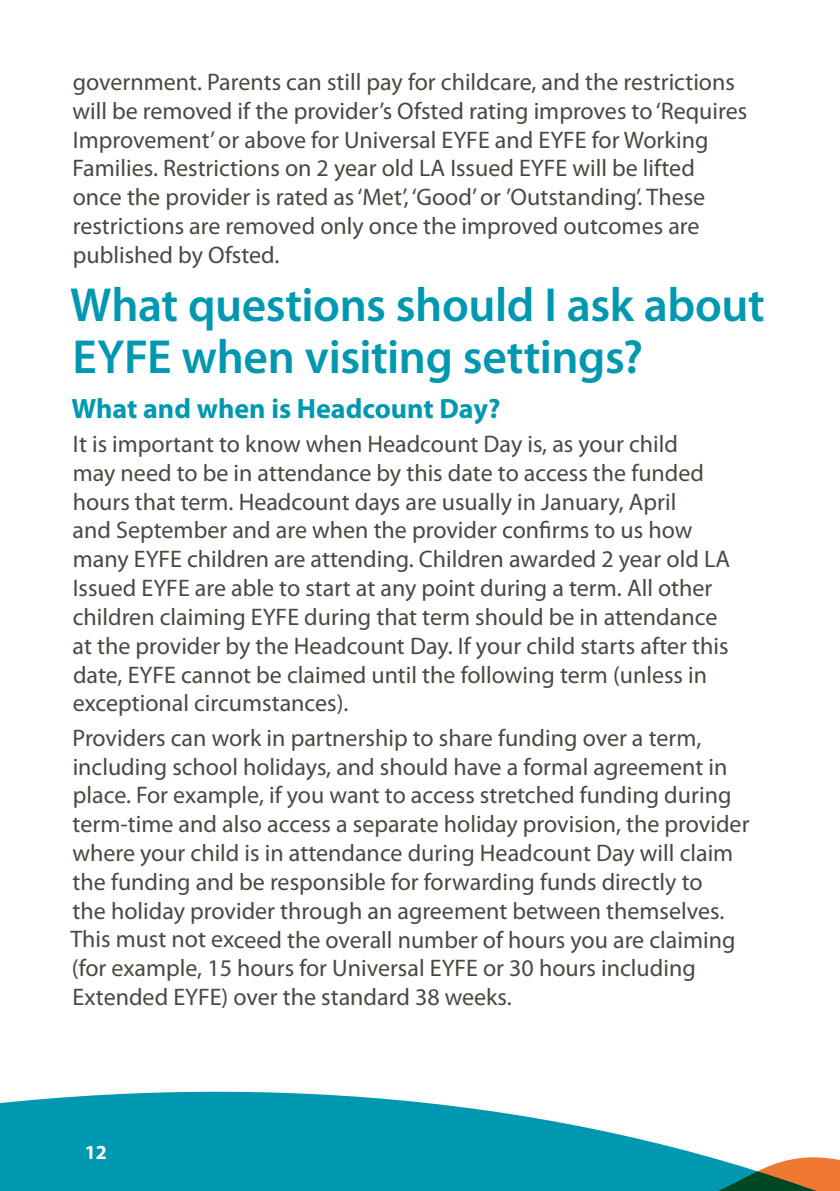
<style>
.page{position:relative;width:840px;height:1191px;background:#fff}
.page>*{position:absolute;margin:0;border:0;box-sizing:border-box;transform-origin:0 0}
.H2_Heading{font:600 48px/52px "Myriad Pro";letter-spacing:-.01em;color:#0098b0}
.t1{font:700 28px "Myriad Pro";color:#0098b0}
.P_Body_text{font:24px/28.8px "Myriad Pro";color:#4d4741}
.t2{font:700 20px "Myriad Pro";color:#fdfaf4}
</style>
<div class="page">
<svg style="left:0;top:1091px;width:839px;height:100px;fill:#0098b0"></svg>
<p class="P_Body_text" style="left:72px;top:67px;width:676px">government. Parents can still pay for childcare, and the restrictions will be removed if the provider’s Ofsted rating improves to ‘Requires Improvement’ or above for Universal EYFE and EYFE for Working Families. Restrictions on 2 year old LA Issued EYFE will be lifted once the provider is rated as ‘Met’, ‘Good’ or ’Outstanding’. These restrictions are removed only once the improved outcomes are published by Ofsted.</p>
<h2 class="H2_Heading" style="left:70px;top:277px;width:695px">What questions should I ask about<br>EYFE when visiting settings?</h2>
<h3 class="t1" style="left:71px;top:390px;width:430px">What and when is Headcount Day?</h3>
<p class="P_Body_text" style="left:72px;top:429px;width:658px">It is important to know when Headcount Day is, as your child<br>may need to be in attendance by this date to access the funded hours that term. Headcount days are usually in January, April<br>and September and are when the provider confirms to us how many EYFE children are attending. Children awarded 2 year old LA Issued EYFE are able to start at any point during a term. All other children claiming EYFE during that term should be in attendance at the provider by the Headcount Day. If your child starts after this date, EYFE cannot be claimed until the following term (unless in exceptional circumstances).</p>
<p class="P_Body_text" style="left:70px;top:723px;width:680px">Providers can work in partnership to share funding over a term, including school holidays, and should have a formal agreement in place. For example, if you want to access stretched funding during term-time and also access a separate holiday provision, the provider where your child is in attendance during Headcount Day will claim the funding and be responsible for forwarding funds directly to<br>the holiday provider through an agreement between themselves.<br>This must not exceed the overall number of hours you are claiming (for example, 15 hours for Universal EYFE or 30 hours including Extended EYFE) over the standard 38 weeks.</p>
<p class="t2" style="left:85px;top:1139px;width:24px">12</p>
</div>
